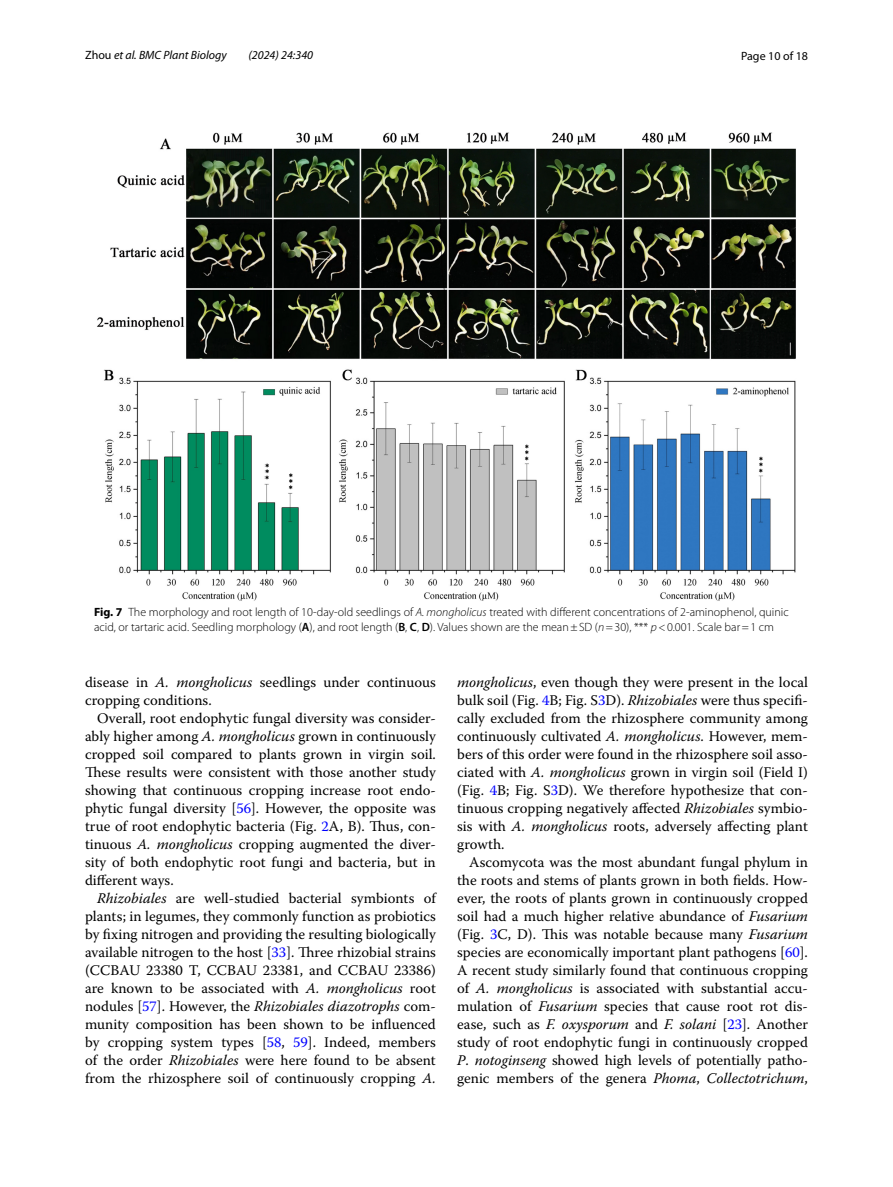
<style>
.page{position:relative;width:893px;height:1187px;background:#fff}
.page>*{position:absolute;margin:0;border:0;box-sizing:border-box;transform-origin:0 0}
.t1{font:14.7px/18px "Warnock Pro";color:#000;text-align:justify}
.t2{font:300 12px/15px "Myriad Pro";color:#000}
.t3{font:italic 12px "Myriad Pro";color:#000}
.t4{font:12px "Myriad Pro";color:#000}
.s1{font-style:normal}
.s2{font-weight:700}
.s3{font-style:italic}
.s4{font-weight:600}
.s5{color:#00f}
</style>
<div class="page">
<img style="left:97px;top:133px;width:699px;height:468px">
<p class="t3" style="left:85px;top:48px;width:143px"><span class="s1">Zhou</span> et al. BMC Plant Biology</p>
<p class="t3" style="left:248px;top:48px;width:66px">(2024) 24:340</p>
<p class="t4" style="left:741px;top:48px;width:68px">Page 10 of 18</p>
<p class="t2" style="left:94px;top:605px;width:696px"><span class="s2">Fig. 7</span> The morphology and root length of 10-day-old seedlings of <span class="s3">A. mongholicus</span> treated with different concentrations of 2-aminophenol, quinic acid, or tartaric acid. Seedling morphology (<span class="s4">A</span>), and root length (<span class="s4">B</span>, <span class="s4">C</span>, <span class="s4">D</span>). Values shown are the mean±SD (<span class="s3">n</span>=30), *** <span class="s3">p</span>&lt;0.001. Scale bar=1 cm</p>
<p class="t1" style="left:85px;top:672px;width:352px">disease in <span class="s3">A. mongholicus</span> seedlings under continuous cropping conditions.</p>
<p class="t1" style="left:85px;top:708px;width:352px;text-indent:12px">Overall, root endophytic fungal diversity was consider&shy;ably higher among <span class="s3">A. mongholicus</span> grown in continuously cropped soil compared to plants grown in virgin soil.<br>These results were consistent with those another study showing that continuous cropping increase root endo&shy;phytic fungal diversity [<span class="s5">56</span>]. However, the opposite was true of root endophytic bacteria (Fig. <span class="s5">2</span>A, B). Thus, con&shy;tinuous <span class="s3">A. mongholicus</span> cropping augmented the diver&shy;sity of both endophytic root fungi and bacteria, but in different ways.</p>
<p class="t1" style="left:85px;top:888px;width:352px;text-indent:12px"><span class="s3">Rhizobiales</span> are well-studied bacterial symbionts of plants; in legumes, they commonly function as probiotics by fixing nitrogen and providing the resulting biologically available nitrogen to the host [<span class="s5">33</span>]. Three rhizobial strains (CCBAU 23380 T, CCBAU 23381, and CCBAU 23386) are known to be associated with <span class="s3">A. mongholicus</span> root nodules [<span class="s5">57</span>]. However, the <span class="s3">Rhizobiales diazotrophs</span> com&shy;munity composition has been shown to be influenced by cropping system types [<span class="s5">58</span>, <span class="s5">59</span>]. Indeed, members of the order <span class="s3">Rhizobiales</span> were here found to be absent from the rhizosphere soil of continuously cropping <span class="s3">A.</span></p>
<p class="t1" style="left:457px;top:672px;width:352px"><span class="s3">mongholicus</span>, even though they were present in the local bulk soil (Fig. <span class="s5">4</span>B; Fig. S<span class="s5">3</span>D). <span class="s3">Rhizobiales</span> were thus specifi&shy;cally excluded from the rhizosphere community among continuously cultivated <span class="s3">A. mongholicus</span>. However, mem&shy;bers of this order were found in the rhizosphere soil asso&shy;ciated with <span class="s3">A. mongholicus</span> grown in virgin soil (Field I) (Fig. <span class="s5">4</span>B; Fig. S<span class="s5">3</span>D). We therefore hypothesize that con&shy;tinuous cropping negatively affected <span class="s3">Rhizobiales</span> symbio&shy;sis with <span class="s3">A. mongholicus</span> roots, adversely affecting plant growth.</p>
<p class="t1" style="left:457px;top:852px;width:352px;text-indent:12px">Ascomycota was the most abundant fungal phylum in the roots and stems of plants grown in both fields. How&shy;ever, the roots of plants grown in continuously cropped soil had a much higher relative abundance of <span class="s3">Fusarium </span>(Fig. <span class="s5">3</span>C, D). This was notable because many <span class="s3">Fusarium </span>species are economically important plant pathogens [<span class="s5">60</span>].<br>A recent study similarly found that continuous cropping of <span class="s3">A. mongholicus</span> is associated with substantial accu&shy;mulation of <span class="s3">Fusarium</span> species that cause root rot dis&shy;ease, such as <span class="s3">F. oxysporum</span> and <span class="s3">F. solani</span> [<span class="s5">23</span>]. Another study of root endophytic fungi in continuously cropped <span class="s3">P</span>. <span class="s3">notoginseng</span> showed high levels of potentially patho&shy;genic members of the genera <span class="s3">Phoma</span>, <span class="s3">Collectotrichum</span>,</p>
</div>
